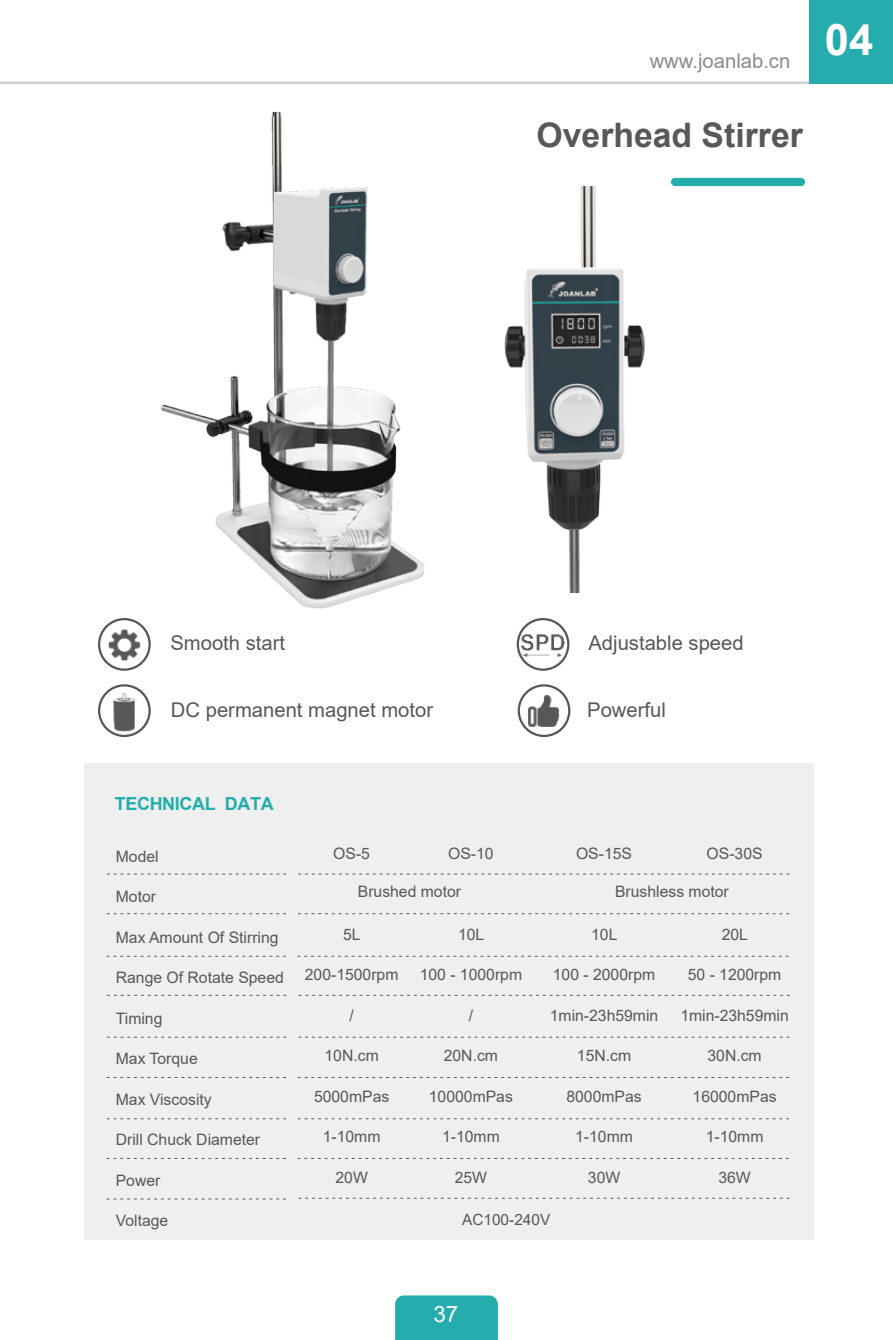
<style>
.page{position:relative;width:893px;height:1340px;background:#fff}
.page>*{position:absolute;margin:0;border:0;box-sizing:border-box;transform-origin:0 0}
.t1{font:700 33.75px "Arial";color:#595757}
.t2{font:22.5px "Arial";color:#fff}
.t3{font:20.25px "Arial";color:#595757}
.t4{font:20.25px "Arial";color:#8b8b8b}
.t5{font:700 18px "Arial";letter-spacing:-.02em;color:#25acac}
.t6{font:15.75px "Arial";color:#595757}
.t7{font:15.3px "Arial";color:#595757}
</style>
<div class="page">
<div style="left:671px;top:178px;width:134px;height:8px;background:#25acac;border-radius:4px"></div>
<div style="left:518px;top:684px;width:52px;height:53px;border:2px solid #565757;border-radius:50%"></div>
<img style="left:528px;top:695px;width:32px;height:32px">
<div style="left:517px;top:618px;width:52px;height:52px;border:2px solid #565757;border-radius:50%"></div>
<img style="left:521px;top:632px;width:43px;height:26px">
<div style="left:98px;top:684px;width:53px;height:53px;border:2px solid #565757;border-radius:50%"></div>
<img style="left:112px;top:693px;width:25px;height:39px">
<img style="left:102px;top:624px;width:45px;height:42px">
<div style="left:98px;top:618px;width:53px;height:52px;border:2px solid #565757;border-radius:50%"></div>
<div style="left:85px;top:763px;width:729px;height:476px;background:#eeefef"></div>
<svg style="left:107px;top:913px;width:180px;height:1px"></svg>
<svg style="left:107px;top:955px;width:179px;height:1px"></svg>
<svg style="left:107px;top:873px;width:180px;height:1px"></svg>
<svg style="left:107px;top:1036px;width:179px;height:1px"></svg>
<svg style="left:107px;top:1077px;width:180px;height:1px"></svg>
<svg style="left:107px;top:994px;width:179px;height:1px"></svg>
<svg style="left:107px;top:1118px;width:180px;height:1px"></svg>
<svg style="left:107px;top:1198px;width:179px;height:1px"></svg>
<svg style="left:298px;top:913px;width:492px;height:1px"></svg>
<svg style="left:298px;top:955px;width:491px;height:1px"></svg>
<svg style="left:299px;top:873px;width:491px;height:1px"></svg>
<svg style="left:299px;top:1036px;width:491px;height:1px"></svg>
<svg style="left:298px;top:1077px;width:491px;height:1px"></svg>
<svg style="left:299px;top:994px;width:491px;height:1px"></svg>
<svg style="left:298px;top:1118px;width:491px;height:1px"></svg>
<svg style="left:299px;top:1197px;width:491px;height:1px"></svg>
<img style="left:504px;top:187px;width:141px;height:405px">
<img style="left:161px;top:111px;width:264px;height:498px">
<hr style="left:0;top:82px;width:893px;height:2px;background:#ccc">
<div style="left:395px;top:1295px;width:103px;height:44px;background:#25acac"></div>
<div style="left:809px;top:0;width:84px;height:84px;background:#25acac"></div>
<p class="t4" style="left:650px;top:47px;width:225px">www.joanlab.cn <sup>04</sup></p>
<h1 class="t1" style="left:537px;top:111px;width:268px">Overhead Stirrer</h1>
<p class="t3" style="left:170px;top:628px;width:116px">Smooth start</p>
<p class="t3" style="left:171px;top:696px;width:264px">DC permanent magnet motor</p>
<p class="t5" style="left:115px;top:791px;width:161px">TECHNICAL DATA</p>
<p class="t3" style="left:588px;top:629px;width:157px">Adjustable speed</p>
<p class="t3" style="left:587px;top:696px;width:80px">Powerful</p>
<p class="t6" style="left:116px;top:845px;width:44px">Model</p>
<p class="t6" style="left:116px;top:885px;width:42px">Motor</p>
<p class="t6" style="left:116px;top:926px;width:164px">Max Amount Of Stirring</p>
<p class="t6" style="left:116px;top:966px;width:170px">Range Of Rotate Speed</p>
<p class="t6" style="left:116px;top:1007px;width:48px">Timing</p>
<p class="t6" style="left:116px;top:1047px;width:83px">Max Torque</p>
<p class="t6" style="left:116px;top:1088px;width:97px">Max Viscosity</p>
<p class="t6" style="left:116px;top:1128px;width:146px">Drill Chuck Diameter</p>
<p class="t6" style="left:116px;top:1169px;width:46px">Power</p>
<p class="t6" style="left:116px;top:1209px;width:54px">Voltage</p>
<p class="t6" style="left:333px;top:842px;width:38px">OS-5</p>
<p class="t6" style="left:448px;top:842px;width:47px">OS-10</p>
<p class="t6" style="left:576px;top:842px;width:58px">OS-15S</p>
<p class="t6" style="left:707px;top:842px;width:58px">OS-30S</p>
<p class="t6" style="left:358px;top:880px;width:105px">Brushed motor</p>
<p class="t6" style="left:615px;top:880px;width:115px">Brushless motor</p>
<p class="t6" style="left:343px;top:923px;width:19px">5L</p>
<p class="t6" style="left:305px;top:964px;width:95px">200-1500rpm</p>
<p class="t6" style="left:349px;top:1004px;width:6px">/</p>
<p class="t6" style="left:325px;top:1045px;width:56px">10N.cm</p>
<p class="t6" style="left:314px;top:1085px;width:77px">5000mPas</p>
<p class="t6" style="left:323px;top:1126px;width:59px">1-10mm</p>
<p class="t6" style="left:335px;top:1166px;width:34px">20W</p>
<p class="t6" style="left:458px;top:923px;width:28px">10L</p>
<p class="t6" style="left:420px;top:964px;width:104px">100 - 1000rpm</p>
<p class="t6" style="left:469px;top:1004px;width:6px">/</p>
<p class="t6" style="left:444px;top:1045px;width:56px">20N.cm</p>
<p class="t6" style="left:429px;top:1085px;width:86px">10000mPas</p>
<p class="t6" style="left:442px;top:1126px;width:59px">1-10mm</p>
<p class="t6" style="left:455px;top:1166px;width:34px">25W</p>
<p class="t6" style="left:591px;top:923px;width:28px">10L</p>
<p class="t6" style="left:553px;top:964px;width:104px">100 - 2000rpm</p>
<p class="t6" style="left:550px;top:1004px;width:110px">1min-23h59min</p>
<p class="t6" style="left:577px;top:1045px;width:56px">15N.cm</p>
<p class="t6" style="left:566px;top:1085px;width:77px">8000mPas</p>
<p class="t6" style="left:575px;top:1125px;width:59px">1-10mm</p>
<p class="t6" style="left:588px;top:1166px;width:34px">30W</p>
<p class="t6" style="left:722px;top:923px;width:28px">20L</p>
<p class="t6" style="left:688px;top:963px;width:95px">50 - 1200rpm</p>
<p class="t6" style="left:680px;top:1004px;width:110px">1min-23h59min</p>
<p class="t6" style="left:707px;top:1044px;width:56px">30N.cm</p>
<p class="t6" style="left:693px;top:1085px;width:86px">16000mPas</p>
<p class="t6" style="left:706px;top:1125px;width:59px">1-10mm</p>
<p class="t6" style="left:718px;top:1166px;width:34px">36W</p>
<p class="t7" style="left:462px;top:1209px;width:90px">AC100-240V</p>
<h2 class="t2" style="left:433px;top:1298px;width:27px">37</h2>
</div>
